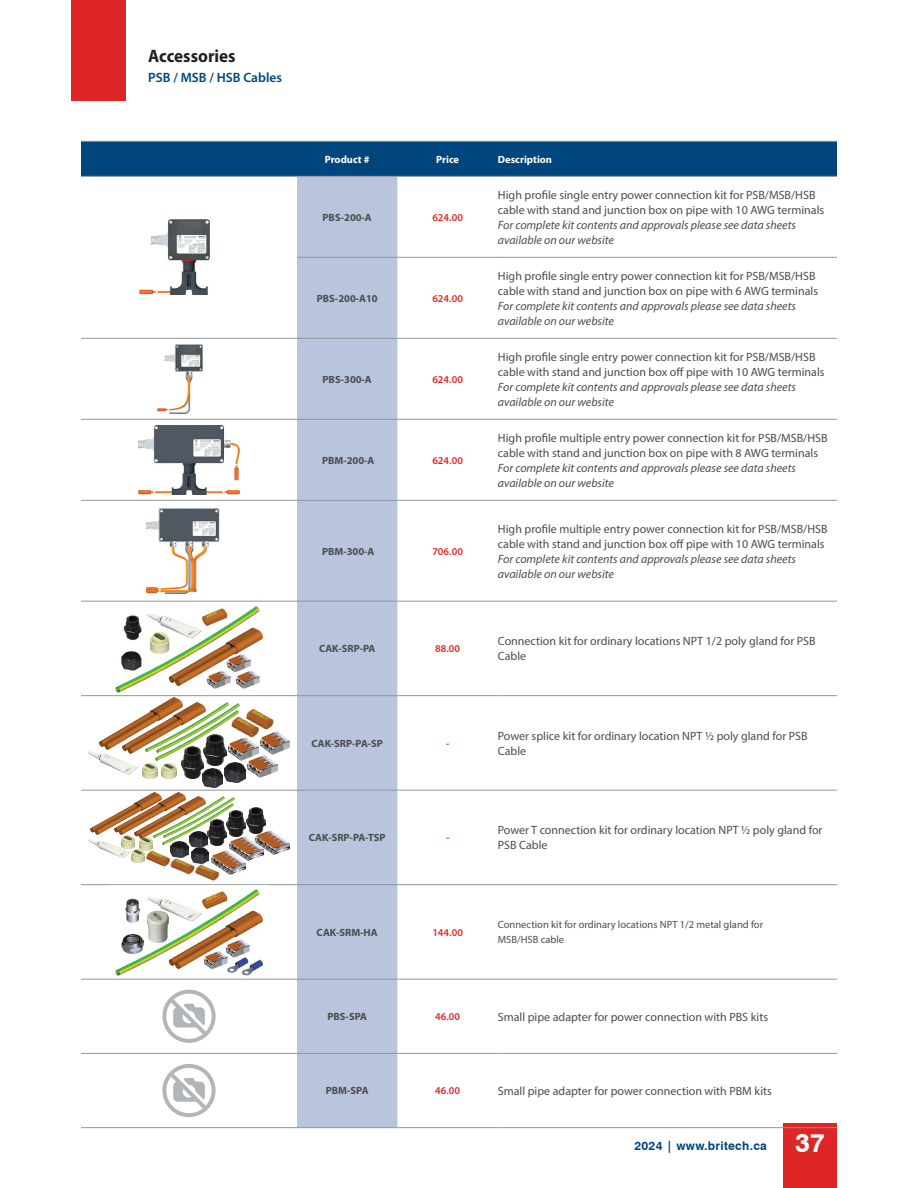
<style>
.page{position:relative;width:918px;height:1188px;background:#fff}
.page>*{position:absolute;margin:0;border:0;box-sizing:border-box;transform-origin:0 0}
.t1{font:700 18px "Myriad Pro";color:#231f20;scale:.95 1}
.t2{font:600 13.5px "Myriad Pro";color:#00467e}
.t3{font:12px/15px "Myriad Pro";color:#4b4c4d}
.t4{font:italic 12px/15px "Myriad Pro";color:#4b4c4d}
.t5{font:700 12px "Swiss 721 BT";letter-spacing:.025em;color:#00467e}
.t6{font:700 10.5px "Myriad Pro";color:#4b4c4d}
.t7{font:10.5px/15px "Myriad Pro";color:#4b4c4d}
.t8{font:600 10.5px "Myriad Pro";color:#df2626}
.t9{font:700 10.5px "Myriad Pro";color:#fff}
.s1{font-size:26.25px;color:#fff}
</style>
<div class="page">
<div style="left:783px;top:1123px;width:54px;height:65px;background:#df2626"></div>
<div style="left:71px;top:0;width:54px;height:101px;background:#df2626"></div>
<div style="left:81px;top:142px;width:756px;height:34px;background:#00467e"></div>
<div style="left:297px;top:177px;width:100px;height:950px;background:#b9c5dc"></div>
<hr style="left:81px;top:141px;width:216px;height:1px;background:#939598">
<hr style="left:297px;top:141px;width:100px;height:1px;background:#939598">
<hr style="left:397px;top:141px;width:101px;height:1px;background:#939598">
<hr style="left:498px;top:141px;width:339px;height:1px;background:#939598">
<hr style="left:81px;top:176px;width:216px;height:1px;background:#939598">
<hr style="left:297px;top:176px;width:100px;height:1px;background:#939598">
<hr style="left:397px;top:176px;width:101px;height:1px;background:#939598">
<hr style="left:498px;top:176px;width:339px;height:1px;background:#939598">
<hr style="left:297px;top:257px;width:100px;height:1px;background:#939598">
<hr style="left:397px;top:257px;width:101px;height:1px;background:#939598">
<hr style="left:498px;top:257px;width:339px;height:1px;background:#939598">
<hr style="left:81px;top:338px;width:216px;height:1px;background:#939598">
<hr style="left:297px;top:338px;width:100px;height:1px;background:#939598">
<hr style="left:397px;top:338px;width:101px;height:1px;background:#939598">
<hr style="left:498px;top:338px;width:339px;height:1px;background:#939598">
<hr style="left:81px;top:419px;width:216px;height:1px;background:#939598">
<hr style="left:297px;top:419px;width:100px;height:1px;background:#939598">
<hr style="left:397px;top:419px;width:101px;height:1px;background:#939598">
<hr style="left:498px;top:419px;width:339px;height:1px;background:#939598">
<hr style="left:81px;top:500px;width:216px;height:1px;background:#939598">
<hr style="left:297px;top:500px;width:100px;height:1px;background:#939598">
<hr style="left:397px;top:500px;width:101px;height:1px;background:#939598">
<hr style="left:498px;top:500px;width:339px;height:1px;background:#939598">
<hr style="left:81px;top:601px;width:216px;height:1px;background:#939598">
<hr style="left:297px;top:601px;width:100px;height:1px;background:#939598">
<hr style="left:397px;top:601px;width:101px;height:1px;background:#939598">
<hr style="left:498px;top:601px;width:339px;height:1px;background:#939598">
<hr style="left:81px;top:695px;width:216px;height:1px;background:#939598">
<hr style="left:297px;top:695px;width:100px;height:1px;background:#939598">
<hr style="left:397px;top:695px;width:101px;height:1px;background:#939598">
<hr style="left:498px;top:695px;width:339px;height:1px;background:#939598">
<hr style="left:81px;top:790px;width:216px;height:1px;background:#939598">
<hr style="left:297px;top:790px;width:100px;height:1px;background:#939598">
<hr style="left:397px;top:790px;width:101px;height:1px;background:#939598">
<hr style="left:498px;top:790px;width:339px;height:1px;background:#939598">
<hr style="left:81px;top:884px;width:216px;height:1px;background:#939598">
<hr style="left:297px;top:884px;width:100px;height:1px;background:#939598">
<hr style="left:397px;top:884px;width:101px;height:1px;background:#939598">
<hr style="left:498px;top:884px;width:339px;height:1px;background:#939598">
<hr style="left:81px;top:979px;width:216px;height:1px;background:#939598">
<hr style="left:297px;top:979px;width:100px;height:1px;background:#939598">
<hr style="left:397px;top:979px;width:101px;height:1px;background:#939598">
<hr style="left:498px;top:979px;width:339px;height:1px;background:#939598">
<hr style="left:81px;top:1053px;width:216px;height:1px;background:#939598">
<hr style="left:297px;top:1053px;width:100px;height:1px;background:#939598">
<hr style="left:397px;top:1053px;width:101px;height:1px;background:#939598">
<hr style="left:498px;top:1053px;width:339px;height:1px;background:#939598">
<hr style="left:81px;top:1127px;width:216px;height:1px;background:#939598">
<hr style="left:297px;top:1127px;width:100px;height:1px;background:#939598">
<hr style="left:397px;top:1127px;width:101px;height:1px;background:#939598">
<hr style="left:498px;top:1127px;width:339px;height:1px;background:#939598">
<img style="left:140px;top:220px;width:70px;height:75px">
<img style="left:157px;top:344px;width:46px;height:70px">
<img style="left:139px;top:425px;width:100px;height:70px">
<img style="left:147px;top:508px;width:73px;height:85px">
<img style="left:115px;top:606px;width:148px;height:87px">
<img style="left:181px;top:761px;width:23px;height:18px">
<img style="left:206px;top:761px;width:18px;height:5px">
<img style="left:161px;top:764px;width:15px;height:15px">
<img style="left:143px;top:764px;width:15px;height:15px">
<img style="left:202px;top:768px;width:21px;height:20px">
<img style="left:225px;top:762px;width:20px;height:20px">
<img style="left:100px;top:698px;width:82px;height:51px">
<img style="left:238px;top:740px;width:20px;height:21px">
<img style="left:248px;top:755px;width:29px;height:23px">
<img style="left:260px;top:733px;width:30px;height:21px">
<img style="left:88px;top:752px;width:49px;height:22px">
<img style="left:240px;top:716px;width:25px;height:24px">
<img style="left:241px;top:708px;width:38px;height:25px">
<img style="left:145px;top:702px;width:83px;height:50px">
<img style="left:157px;top:703px;width:83px;height:50px">
<img style="left:155px;top:711px;width:83px;height:50px">
<img style="left:246px;top:807px;width:20px;height:26px">
<img style="left:235px;top:810px;width:10px;height:26px">
<img style="left:207px;top:844px;width:16px;height:2px">
<svg style="left:122px;top:836px;width:30px;height:26px"></svg>
<img style="left:191px;top:848px;width:18px;height:16px">
<img style="left:190px;top:844px;width:17px;height:3px">
<img style="left:170px;top:844px;width:18px;height:13px">
<img style="left:134px;top:835px;width:22px;height:3px">
<img style="left:120px;top:793px;width:65px;height:42px">
<img style="left:91px;top:792px;width:71px;height:42px">
<img style="left:88px;top:840px;width:42px;height:18px">
<img style="left:143px;top:850px;width:32px;height:18px">
<img style="left:199px;top:864px;width:21px;height:18px">
<img style="left:167px;top:858px;width:32px;height:18px">
<img style="left:154px;top:796px;width:70px;height:41px">
<img style="left:163px;top:797px;width:72px;height:39px">
<img style="left:162px;top:804px;width:71px;height:40px">
<img style="left:255px;top:830px;width:35px;height:25px">
<img style="left:229px;top:836px;width:34px;height:24px">
<img style="left:211px;top:850px;width:34px;height:24px">
<img style="left:115px;top:889px;width:148px;height:87px">
<svg style="left:162px;top:990px;width:54px;height:53px"></svg>
<svg style="left:162px;top:1064px;width:54px;height:53px"></svg>
<h1 class="t1" style="left:148px;top:46px;width:93px">Accessories</h1>
<p class="t2" style="left:148px;top:69px;width:135px">PSB / MSB / HSB Cables</p>
<p class="t9" style="left:325px;top:153px;width:47px">Product #</p>
<p class="t9" style="left:436px;top:153px;width:25px">Price</p>
<p class="t9" style="left:498px;top:153px;width:56px">Description</p>
<p class="t6" style="left:323px;top:211px;width:51px">PBS-200-A</p>
<p class="t8" style="left:432px;top:211px;width:32px">624.00</p>
<p class="t6" style="left:317px;top:292px;width:62px">PBS-200-A10</p>
<p class="t8" style="left:432px;top:292px;width:32px">624.00</p>
<p class="t6" style="left:323px;top:373px;width:51px">PBS-300-A</p>
<p class="t8" style="left:432px;top:373px;width:32px">624.00</p>
<p class="t6" style="left:322px;top:454px;width:54px">PBM-200-A</p>
<p class="t8" style="left:432px;top:454px;width:32px">624.00</p>
<p class="t6" style="left:322px;top:545px;width:54px">PBM-300-A</p>
<p class="t8" style="left:432px;top:544px;width:32px">706.00</p>
<p class="t3" style="left:498px;top:187px;width:328px">High profile single entry power connection kit for PSB/MSB/HSB cable with stand and junction box on pipe with 10 AWG terminals</p>
<p class="t4" style="left:498px;top:217px;width:300px">For complete kit contents and approvals please see data sheets available on our website</p>
<p class="t3" style="left:498px;top:268px;width:322px">High profile single entry power connection kit for PSB/MSB/HSB cable with stand and junction box on pipe with 6 AWG terminals</p>
<p class="t4" style="left:498px;top:298px;width:300px">For complete kit contents and approvals please see data sheets available on our website</p>
<p class="t3" style="left:498px;top:349px;width:328px">High profile single entry power connection kit for PSB/MSB/HSB cable with stand and junction box off pipe with 10 AWG terminals</p>
<p class="t4" style="left:498px;top:379px;width:300px">For complete kit contents and approvals please see data sheets available on our website</p>
<p class="t3" style="left:498px;top:430px;width:331px">High profile multiple entry power connection kit for PSB/MSB/HSB cable with stand and junction box on pipe with 8 AWG terminals</p>
<p class="t4" style="left:498px;top:460px;width:300px">For complete kit contents and approvals please see data sheets available on our website</p>
<p class="t3" style="left:498px;top:521px;width:331px">High profile multiple entry power connection kit for PSB/MSB/HSB cable with stand and junction box off pipe with 10 AWG terminals</p>
<p class="t4" style="left:498px;top:551px;width:300px">For complete kit contents and approvals please see data sheets available on our website</p>
<p class="t6" style="left:319px;top:643px;width:58px">CAK-SRP-PA</p>
<p class="t8" style="left:435px;top:642px;width:26px">88.00</p>
<p class="t3" style="left:498px;top:634px;width:319px">Connection kit for ordinary locations NPT 1/2 poly gland for PSB<br>Cable</p>
<p class="t6" style="left:311px;top:737px;width:73px">CAK-SRP-PA-SP</p>
<p class="t8" style="left:446px;top:737px;width:5px">-</p>
<p class="t6" style="left:309px;top:832px;width:78px">CAK-SRP-PA-TSP</p>
<p class="t8" style="left:446px;top:831px;width:5px">-</p>
<p class="t3" style="left:498px;top:728px;width:311px">Power splice kit for ordinary location NPT ½ poly gland for PSB<br>Cable</p>
<p class="t3" style="left:498px;top:823px;width:326px">Power T connection kit for ordinary location NPT ½ poly gland for<br>PSB Cable</p>
<p class="t6" style="left:317px;top:926px;width:63px">CAK-SRM-HA</p>
<p class="t8" style="left:432px;top:926px;width:32px">144.00</p>
<p class="t7" style="left:498px;top:917px;width:267px">Connection kit for ordinary locations NPT 1/2 metal gland for<br>MSB/HSB cable</p>
<p class="t6" style="left:327px;top:1011px;width:41px">PBS-SPA</p>
<p class="t8" style="left:435px;top:1010px;width:26px">46.00</p>
<p class="t3" style="left:498px;top:1009px;width:272px">Small pipe adapter for power connection with PBS kits</p>
<p class="t6" style="left:326px;top:1085px;width:44px">PBM-SPA</p>
<p class="t8" style="left:435px;top:1084px;width:26px">46.00</p>
<p class="t3" style="left:498px;top:1083px;width:275px">Small pipe adapter for power connection with PBM kits</p>
<p class="t5" style="left:634px;top:1139px;width:192px">2024 | www.britech.ca <span class="s1">37</span></p>
</div>
